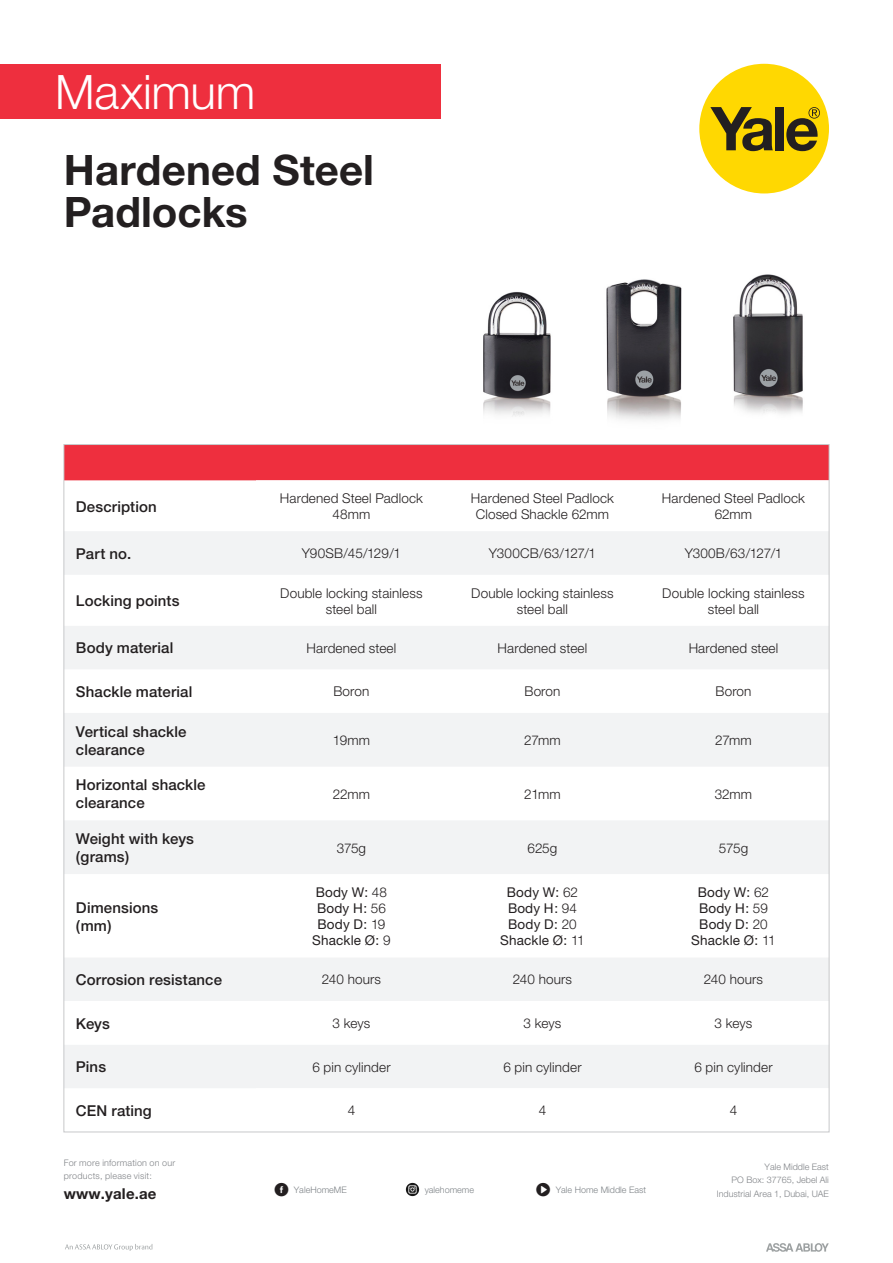
<style>
.page{position:relative;width:893px;height:1263px;background:#fff}
.page>*{position:absolute;margin:0;border:0;box-sizing:border-box;transform-origin:0 0}
.t1{font:300 47.55px "Helvetica Neue";letter-spacing:-.005em;color:#fff}
.t2{font:700 42px/42px "Helvetica Neue";color:#231f20}
.t3{font:21px "socialtype";color:#231f20}
.t4{font:500 15px/18px "Helvetica Neue";letter-spacing:.005em;color:#231f20}
.t5{font:700 15px "Helvetica Neue";letter-spacing:.01em;color:#231f20}
.t6{font:300 13.5px/16.2px "Helvetica Neue";letter-spacing:.01em;color:#231f20;text-align:center}
.t7{font:13.5px "Helvetica Neue";letter-spacing:.01em;color:#231f20}
.t8{font:300 9px/13.5px "Helvetica Neue";color:#818488;text-align:right}
.t9{font:300 9px/13.5px "Helvetica Neue";letter-spacing:.025em;color:#818488}
.t10{font:300 9px "Helvetica Neue";color:#7e8387}
.s1{font-weight:300}
</style>
<div class="page">
<div style="left:0;top:64px;width:440px;height:54px;background:#ee2f3e"></div>
<div style="left:699px;top:64px;width:130px;height:129px;background:#ffd801;border-radius:50%"></div>
<svg style="left:710px;top:107px;width:63px;height:44px"></svg>
<div style="left:775px;top:107px;width:9px;height:43px;background:#231f20"></div>
<svg style="left:786px;top:107px;width:34px;height:44px"></svg>
<div style="left:64px;top:445px;width:192px;height:35px;background:#ee2f3e"></div>
<div style="left:256px;top:446px;width:571px;height:35px;background:#ee2f3e"></div>
<div style="left:66px;top:531px;width:761px;height:44px;background:#f2f3f4"></div>
<svg style="left:66px;top:626px;width:761px;height:462px;fill:#f2f3f4"></svg>
<img style="left:483px;top:292px;width:68px;height:125px">
<img style="left:606px;top:274px;width:197px;height:146px">
<svg style="left:766px;top:1243px;width:63px;height:9px"></svg>
<svg style="left:65px;top:1244px;width:87px;height:7px"></svg>
<img style="left:405px;top:1182px;width:15px;height:15px">
<p class="t1" style="left:55px;top:63px;width:202px">Maximum</p>
<p class="t2" style="left:64px;top:148px;width:312px">Hardened Steel<br>Padlocks</p>
<p class="t4" style="left:76px;top:497px;width:82px">Description</p>
<p class="t4" style="left:76px;top:544px;width:57px">Part no.</p>
<p class="t6" style="left:280px;top:490px;width:145px">Hardened Steel Padlock</p>
<p class="t6" style="left:332px;top:506px;width:39px">48mm</p>
<p class="t6" style="left:302px;top:545px;width:101px">Y90SB/45/129/1</p>
<p class="t6" style="left:471px;top:490px;width:145px">Hardened Steel Padlock<br>Closed Shackle 62mm</p>
<p class="t6" style="left:662px;top:490px;width:145px">Hardened Steel Padlock<br>62mm</p>
<p class="t6" style="left:685px;top:545px;width:99px">Y300B/63/127/1</p>
<p class="t6" style="left:489px;top:545px;width:109px">Y300CB/63/127/1</p>
<p class="t6" style="left:280px;top:584px;width:144px">Double locking stainless</p>
<p class="t4" style="left:76px;top:592px;width:105px">Locking points</p>
<p class="t6" style="left:326px;top:600px;width:53px">steel ball</p>
<p class="t4" style="left:76px;top:639px;width:99px">Body material</p>
<p class="t6" style="left:307px;top:640px;width:91px">Hardened steel</p>
<p class="t6" style="left:471px;top:584px;width:144px">Double locking stainless steel ball</p>
<p class="t6" style="left:662px;top:584px;width:144px">Double locking stainless steel ball</p>
<p class="t6" style="left:689px;top:640px;width:91px">Hardened steel</p>
<p class="t6" style="left:498px;top:640px;width:91px">Hardened steel</p>
<p class="t4" style="left:76px;top:682px;width:118px">Shackle material</p>
<p class="t4" style="left:76px;top:722px;width:112px">Vertical shackle</p>
<p class="t4" style="left:76px;top:740px;width:70px">clearance</p>
<p class="t4" style="left:76px;top:776px;width:131px">Horizontal shackle</p>
<p class="t4" style="left:76px;top:794px;width:70px">clearance</p>
<p class="t4" style="left:76px;top:829px;width:119px">Weight with keys</p>
<p class="t4" style="left:76px;top:847px;width:55px">(grams)</p>
<p class="t4" style="left:76px;top:898px;width:84px">Dimensions (mm(</p>
<p class="t4" style="left:76px;top:970px;width:148px">Corrosion resistance</p>
<p class="t6" style="left:333px;top:683px;width:37px">Boron</p>
<p class="t6" style="left:333px;top:732px;width:39px">19mm</p>
<p class="t6" style="left:333px;top:786px;width:39px">22mm</p>
<p class="t6" style="left:337px;top:839px;width:31px">375g</p>
<p class="t7" style="left:316px;top:884px;width:73px">Body W: <span class="s1">48</span></p>
<p class="t7" style="left:317px;top:900px;width:70px">Body H: <span class="s1">56</span></p>
<p class="t7" style="left:318px;top:916px;width:69px">Body D: <span class="s1">19</span></p>
<p class="t7" style="left:312px;top:932px;width:80px">Shackle Ø <span class="s1">9</span>:</p>
<p class="t6" style="left:322px;top:971px;width:61px">240 hours</p>
<p class="t6" style="left:524px;top:683px;width:37px">Boron</p>
<p class="t6" style="left:715px;top:683px;width:37px">Boron</p>
<p class="t6" style="left:524px;top:732px;width:38px">27mm</p>
<p class="t6" style="left:715px;top:732px;width:38px">27mm</p>
<p class="t6" style="left:524px;top:786px;width:38px">21mm</p>
<p class="t6" style="left:715px;top:786px;width:39px">32mm</p>
<p class="t6" style="left:528px;top:839px;width:31px">625g</p>
<p class="t6" style="left:719px;top:839px;width:31px">575g</p>
<p class="t7" style="left:507px;top:884px;width:73px">Body W: <span class="s1">62</span></p>
<p class="t7" style="left:508px;top:900px;width:70px">Body H: <span class="s1">94</span></p>
<p class="t7" style="left:508px;top:916px;width:70px">Body D: <span class="s1">20</span></p>
<p class="t7" style="left:500px;top:932px;width:86px">Shackle Ø: <span class="s1">11</span></p>
<p class="t6" style="left:513px;top:971px;width:61px">240 hours</p>
<p class="t7" style="left:698px;top:884px;width:73px">Body W: <span class="s1">62</span></p>
<p class="t7" style="left:699px;top:900px;width:70px">Body H: <span class="s1">59</span></p>
<p class="t7" style="left:699px;top:916px;width:70px">Body D: <span class="s1">20</span></p>
<p class="t7" style="left:691px;top:932px;width:86px">Shackle Ø: <span class="s1">11</span></p>
<p class="t6" style="left:704px;top:971px;width:61px">240 hours</p>
<p class="t4" style="left:76px;top:1014px;width:35px">Keys</p>
<p class="t6" style="left:333px;top:1015px;width:39px">3 keys</p>
<p class="t6" style="left:524px;top:1015px;width:39px">3 keys</p>
<p class="t6" style="left:715px;top:1015px;width:39px">3 keys</p>
<p class="t4" style="left:76px;top:1058px;width:32px">Pins</p>
<p class="t6" style="left:312px;top:1058px;width:80px">6 pin cylinder</p>
<p class="t6" style="left:503px;top:1058px;width:80px">6 pin cylinder</p>
<p class="t6" style="left:694px;top:1058px;width:80px">6 pin cylinder</p>
<p class="t4" style="left:76px;top:1101px;width:77px">CEN rating</p>
<p class="t6" style="left:348px;top:1102px;width:9px">4</p>
<p class="t6" style="left:539px;top:1102px;width:9px">4</p>
<p class="t6" style="left:730px;top:1102px;width:9px">4</p>
<p class="t9" style="left:64px;top:1156px;width:113px">For more information on our products, please visit:</p>
<p class="t5" style="left:64px;top:1185px;width:94px">www.yale.ae</p>
<p class="t3" style="left:273px;top:1177px;width:19px">B</p>
<p class="t10" style="left:294px;top:1184px;width:54px">YaleHomeME</p>
<p class="t10" style="left:425px;top:1184px;width:51px">yalehomeme</p>
<p class="t3" style="left:534px;top:1177px;width:19px">F</p>
<p class="t10" style="left:556px;top:1184px;width:92px">Yale Home Middle East</p>
<p class="t8" style="left:717px;top:1159px;width:114px">Yale Middle East<br>PO Box: 37765, Jebel Ali<br>Industrial Area 1, Dubai, UAE</p>
</div>
